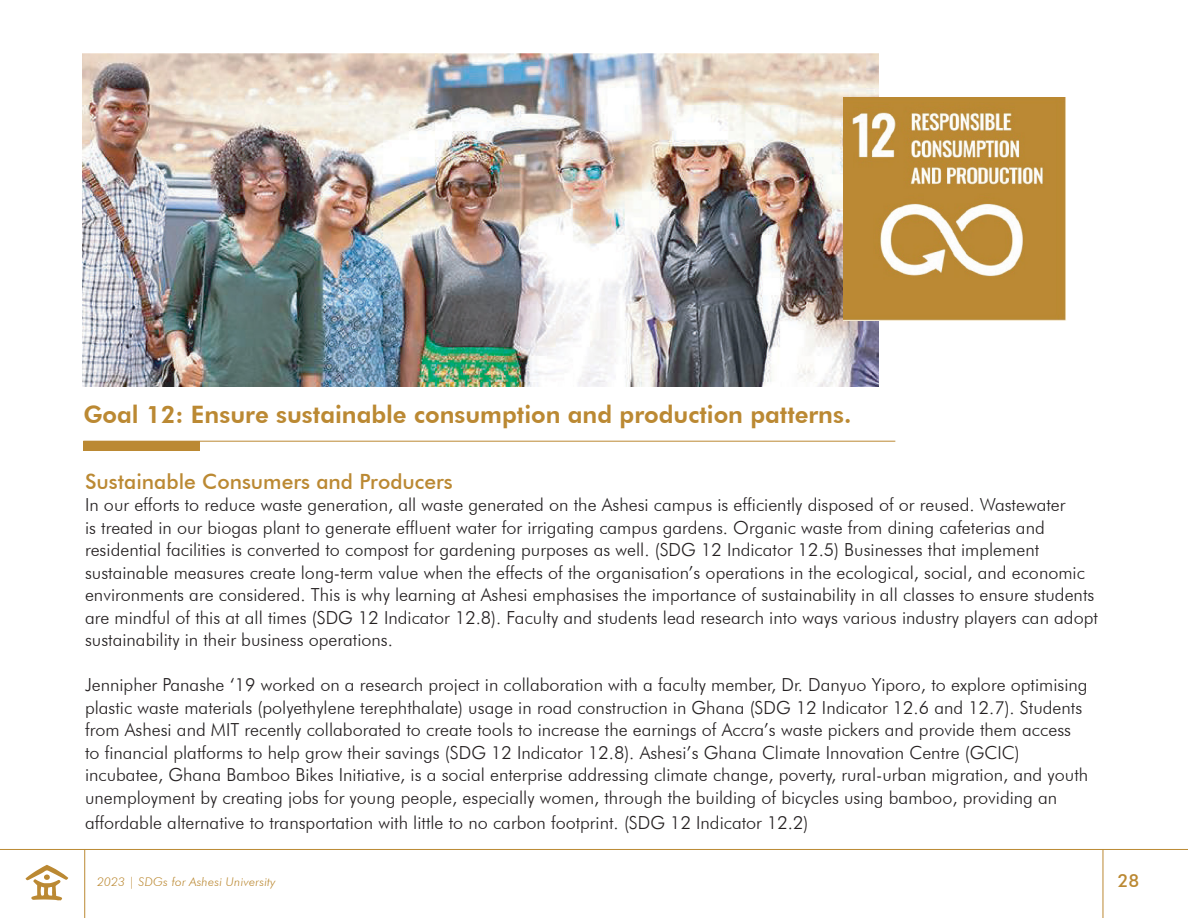
<style>
.page{position:relative;width:1188px;height:918px;background:#fff}
.page>*{position:absolute;margin:0;border:0;box-sizing:border-box;transform-origin:0 0}
.t1{font:800 24px "Futura BT";color:#bb8933}
.Sub_Header{font:500 21px "Futura BT";color:#bb8933}
.Sub_Header-2{font:300 18px/22.5px "Futura BT";color:#231f20}
.Sub_Header-3{font:500 18px "Futura BT";color:#bb8933}
.Body{font:italic 300 12px "Futura BT";letter-spacing:.02em;color:#bb8933}
</style>
<div class="page">
<hr style="left:0;top:849px;width:1188px;height:1px;background:#bb8933">
<hr style="left:1103px;top:849px;width:1px;height:69px;background:#bb8933">
<hr style="left:84px;top:849px;width:1px;height:69px;background:#bb8933">
<svg style="left:26px;top:865px;width:42px;height:35px"></svg>
<img style="left:82px;top:54px;width:797px;height:333px">
<hr style="left:83px;top:441px;width:812px;height:1px;background:#bb8933">
<div style="left:83px;top:441px;width:117px;height:9px;background:#bb8933"></div>
<img style="left:843px;top:98px;width:223px;height:222px">
<p class="t1" style="left:83px;top:399px;width:770px">Goal 12: Ensure sustainable consumption and production patterns.</p>
<p class="Sub_Header" style="left:85px;top:468px;width:369px">Sustainable Consumers and Producers</p>
<p class="Sub_Header-2" style="left:85px;top:493px;width:1014px">In our efforts to reduce waste generation, all waste generated on the Ashesi campus is efficiently disposed of or reused. Wastewater<br>is treated in our biogas plant to generate effluent water for irrigating campus gardens. Organic waste from dining cafeterias and residential facilities is converted to compost for gardening purposes as well. (SDG 12 Indicator 12.5) Businesses that implement sustainable measures create long-term value when the effects of the organisation’s operations in the ecological, social, and economic environments are considered. This is why learning at Ashesi emphasises the importance of sustainability in all classes to ensure students are mindful of this at all times (SDG 12 Indicator 12.8). Faculty and students lead research into ways various industry players can adopt sustainability in their business operations.</p>
<p class="Sub_Header-2" style="left:85px;top:673px;width:1005px">Jennipher Panashe ‘19 worked on a research project in collaboration with a faculty member, Dr. Danyuo Yiporo, to explore optimising plastic waste materials (polyethylene terephthalate) usage in road construction in Ghana (SDG 12 Indicator 12.6 and 12.7). Students from Ashesi and MIT recently collaborated to create tools to increase the earnings of Accra’s waste pickers and provide them access to financial platforms to help grow their savings (SDG 12 Indicator 12.8). Ashesi’s Ghana Climate Innovation Centre (GCIC) incubatee, Ghana Bamboo Bikes Initiative, is a social enterprise addressing climate change, poverty, rural-urban migration, and youth unemployment by creating jobs for young people, especially women, through the building of bicycles using bamboo, providing an</p>
<p class="Sub_Header-2" style="left:85px;top:811px;width:725px">affordable alternative to transportation with little to no carbon footprint. (SDG 12 Indicator 12.2)</p>
<p class="Body" style="left:97px;top:874px;width:180px">2023 | SDGs for Ashesi University</p>
<p class="Sub_Header-3" style="left:1118px;top:870px;width:23px">28</p>
</div>
